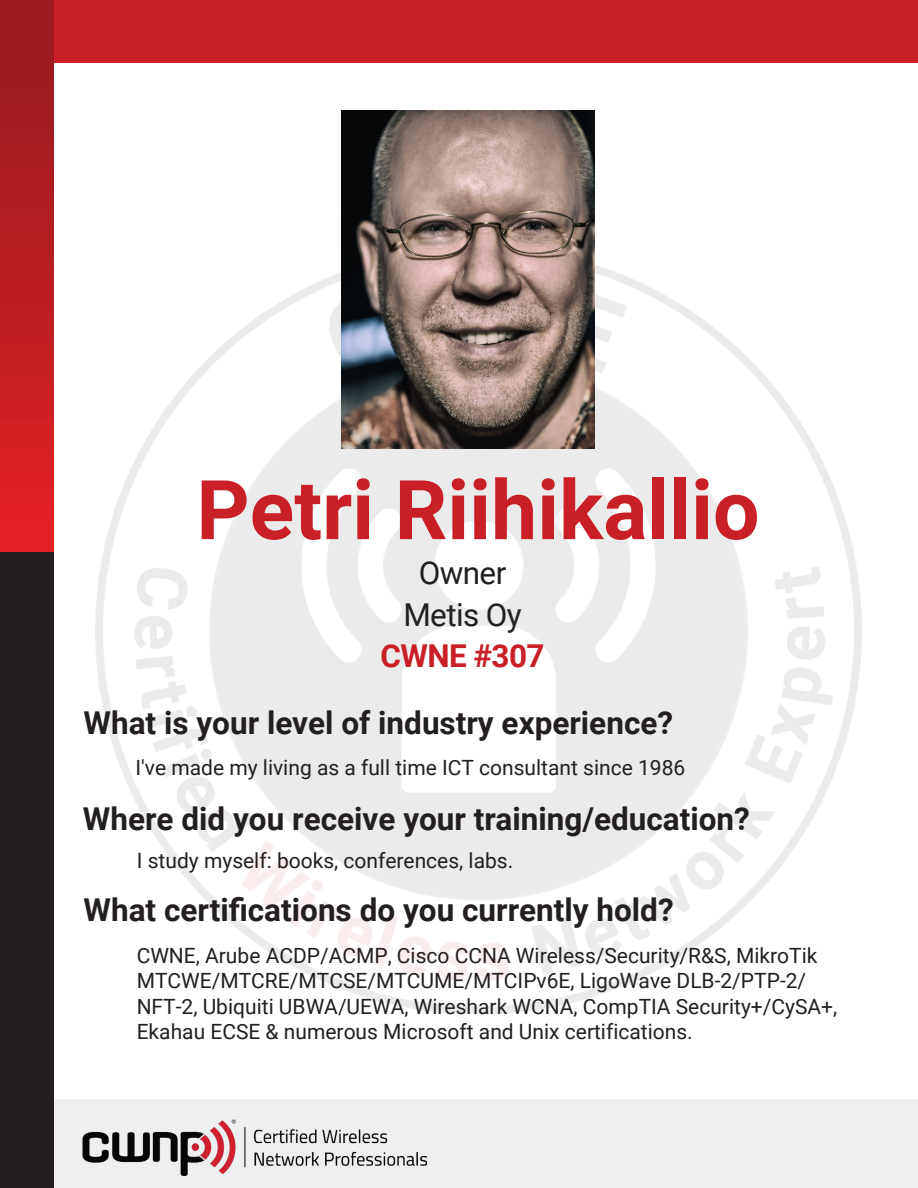
<style>
.page{position:relative;width:918px;height:1188px;background:#fff}
.page>*{position:absolute;margin:0;border:0;box-sizing:border-box;transform-origin:0 0}
.t1{font:700 82.5px "Roboto";color:#c82026}
.t2{font:700 31.5px "Roboto";color:#231f20}
.t3{font:31.5px/41.4px "Roboto";letter-spacing:-.02em;color:#231f20;text-align:center}
.t4{font:21px/25.2px "Roboto";color:#231f20}
.s1{font-weight:700;color:#c82026}
</style>
<div class="page">
<div style="left:0;top:1100px;width:918px;height:88px;background:#edeff0"></div>
<div style="left:0;top:0;width:918px;height:63px;background:#c82026"></div>
<div style="left:0;top:0;width:54px;height:553px;background:linear-gradient(to bottom,#941b1e,#e42125)"></div>
<div style="left:0;top:553px;width:54px;height:635px;background:#231f20"></div>
<img style="left:82px;top:1120px;width:345px;height:55px">
<img style="left:95px;top:265px;width:767px;height:749px">
<img style="left:341px;top:111px;width:254px;height:337px">
<p class="t1" style="left:196px;top:452px;width:565px">Petri Riihikallio</p>
<p class="t3" style="left:381px;top:551px;width:165px">Owner<br>Metis Oy<br><span class="s1">CWNE #307</span></p>
<p class="t2" style="left:84px;top:701px;width:591px">What is your level of industry experience?</p>
<p class="t4" style="left:136px;top:754px;width:551px">I've made my living as a full time ICT consultant since 1986</p>
<p class="t2" style="left:83px;top:797px;width:669px">Where did you receive your training/education?</p>
<p class="t4" style="left:137px;top:848px;width:378px">I study myself: books, conferences, labs.</p>
<h2 class="t2" style="left:84px;top:888px;width:592px">What certifications do you currently hold?</h2>
<p class="t4" style="left:137px;top:942px;width:702px">CWNE, Arube ACDP/ACMP, Cisco CCNA Wireless/Security/R&amp;S, MikroTik MTCWE/MTCRE/MTCSE/MTCUME/MTCIPv6E, LigoWave DLB-2/PTP-2/ NFT-2, Ubiquiti UBWA/UEWA, Wireshark WCNA, CompTIA Security+/CySA+, Ekahau ECSE &amp; numerous Microsoft and Unix certifications.</p>
</div>
